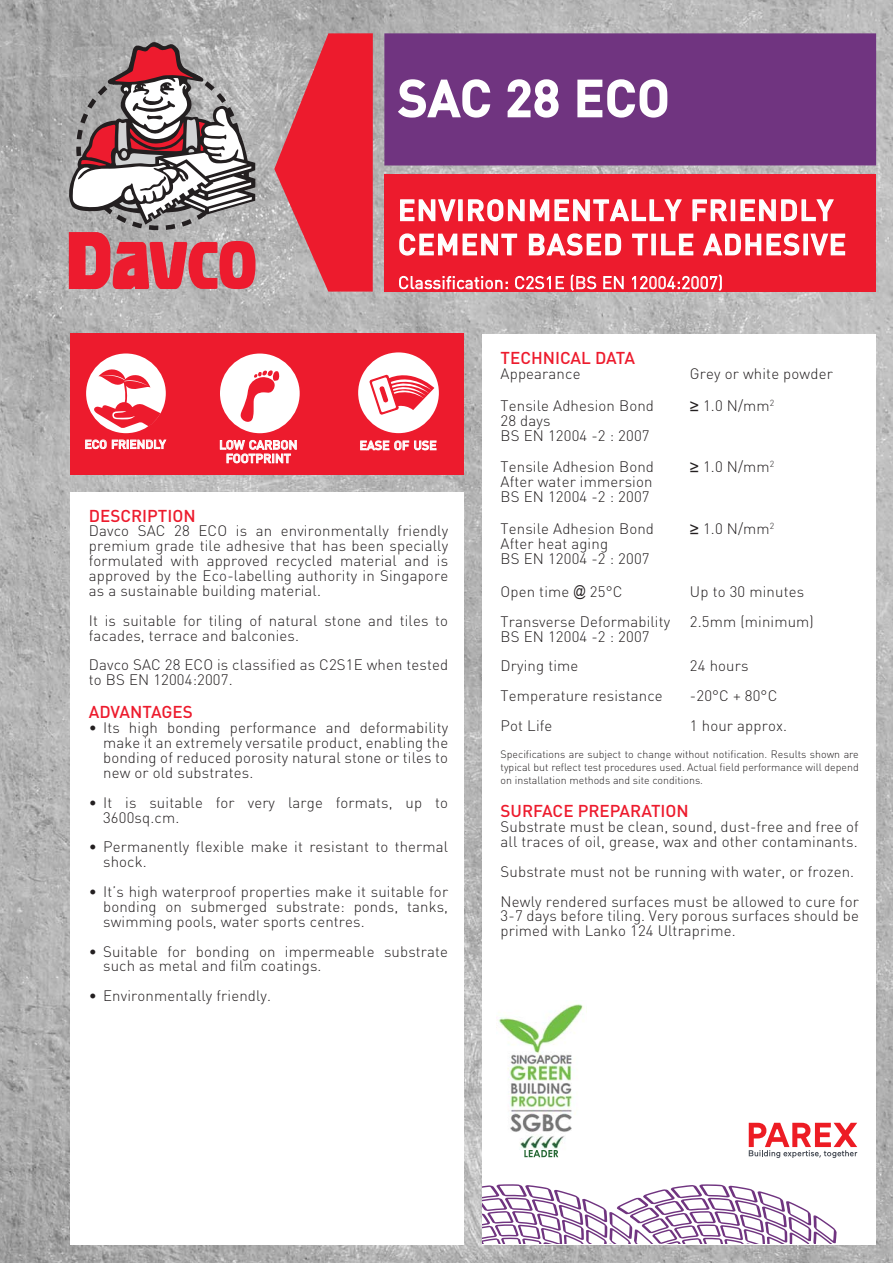
<style>
.page{position:relative;width:893px;height:1263px;background:#fff}
.page>*{position:absolute;margin:0;border:0;box-sizing:border-box;transform-origin:0 0}
.t1{font:500 49.5px "DIN";letter-spacing:.025em;color:#fff}
.t2{font:500 28.5px/34.2px "DIN";letter-spacing:.05em;color:#fff}
.t3{font:500 16.95px "DIN";color:#ed1b2d}
.t4{font:300 15px/14.9px "DIN";letter-spacing:.01em;color:#231f20}
.t5{font:500 12.45px/13.5px "DIN";color:#fff;text-align:center}
.t6{font:500 12px "DIN";color:#fff}
.t7{font:300 10.65px/12.8px "DIN";color:#231f20;text-align:justify}
.s1{font-family:"Arial Narrow";font-weight:400}
</style>
<div class="page">
<img style="left:0;top:0;width:893px;height:1263px">
<svg style="left:63px;top:42px;width:193px;height:247px"></svg>
<div style="left:70px;top:492px;width:394px;height:752px;background:#fff"></div>
<div style="left:483px;top:334px;width:393px;height:910px;background:#fff"></div>
<svg style="left:483px;top:1184px;width:354px;height:60px"></svg>
<div style="left:384px;top:174px;width:492px;height:118px;background:#ed1b2d"></div>
<svg style="left:274px;top:33px;width:99px;height:259px;background:#dc4754"></svg>
<div style="left:384px;top:33px;width:492px;height:132px;background:#703480"></div>
<svg style="left:398px;top:79px;width:93px;height:39px"></svg>
<svg style="left:507px;top:79px;width:52px;height:39px"></svg>
<svg style="left:577px;top:79px;width:91px;height:39px"></svg>
<svg style="left:400px;top:199px;width:282px;height:23px"></svg>
<svg style="left:692px;top:199px;width:142px;height:23px"></svg>
<svg style="left:399px;top:233px;width:119px;height:23px"></svg>
<svg style="left:528px;top:233px;width:94px;height:23px"></svg>
<svg style="left:632px;top:233px;width:62px;height:23px"></svg>
<svg style="left:703px;top:233px;width:143px;height:23px"></svg>
<svg style="left:399px;top:275px;width:109px;height:15px"></svg>
<svg style="left:515px;top:274px;width:82px;height:17px"></svg>
<svg style="left:603px;top:276px;width:21px;height:14px"></svg>
<svg style="left:632px;top:275px;width:16px;height:15px"></svg>
<div style="left:649px;top:276px;width:8px;height:13px;border:1px solid #fff;border-radius:3px"></div>
<div style="left:650px;top:277px;width:6px;height:11px;border:1px solid #fff;border-radius:2px"></div>
<div style="left:658px;top:276px;width:8px;height:13px;border:1px solid #fff;border-radius:3px"></div>
<div style="left:659px;top:277px;width:6px;height:11px;border:1px solid #fff;border-radius:2px"></div>
<svg style="left:667px;top:275px;width:23px;height:15px"></svg>
<div style="left:691px;top:276px;width:8px;height:13px;border:1px solid #fff;border-radius:3px"></div>
<div style="left:692px;top:277px;width:6px;height:11px;border:1px solid #fff;border-radius:2px"></div>
<div style="left:700px;top:276px;width:8px;height:13px;border:1px solid #fff;border-radius:3px"></div>
<div style="left:701px;top:277px;width:6px;height:11px;border:1px solid #fff;border-radius:2px"></div>
<svg style="left:709px;top:274px;width:13px;height:17px"></svg>
<div style="left:70px;top:334px;width:394px;height:141px;background:#ed1b2d"></div>
<svg style="left:220px;top:440px;width:77px;height:23px"></svg>
<div style="left:220px;top:353px;width:80px;height:80px;background:#fff;border-radius:50%"></div>
<svg style="left:241px;top:370px;width:38px;height:52px"></svg>
<svg style="left:360px;top:440px;width:76px;height:10px"></svg>
<div style="left:358px;top:352px;width:81px;height:81px;background:#fff;border-radius:50%"></div>
<svg style="left:369px;top:362px;width:65px;height:53px"></svg>
<svg style="left:85px;top:439px;width:81px;height:10px"></svg>
<div style="left:86px;top:353px;width:80px;height:80px;background:#fff;border-radius:50%"></div>
<svg style="left:94px;top:368px;width:67px;height:60px"></svg>
<img style="left:498px;top:1004px;width:86px;height:154px">
<img style="left:524px;top:1150px;width:34px;height:7px">
<svg style="left:749px;top:1123px;width:108px;height:35px"></svg>
<h1 class="t1" style="left:398px;top:81px;width:273px">SAC 28 ECO</h1>
<h2 class="t2" style="left:398px;top:196px;width:449px">ENVIRONMENTALLY FRIENDLY<br>CEMENT BASED TILE ADHESIVE</h2>
<p class="t6" style="left:85px;top:437px;width:83px">ECO FRIENDLY</p>
<p class="t5" style="left:360px;top:440px;width:79px">EASE OF USE</p>
<p class="t5" style="left:219px;top:439px;width:80px">LOW CARBON<br>FOOTPRINT</p>
<p class="t3" style="left:89px;top:506px;width:108px">DESCRIPTION</p>
<p class="t4" style="left:89px;top:525px;width:361px;text-align:justify">Davco SAC 28 ECO is an environmentally friendly premium grade tile adhesive that has been specially formulated with approved recycled material and is approved by the Eco-labelling authority in Singapore as a sustainable building material.</p>
<p class="t4" style="left:89px;top:615px;width:361px">It is suitable for tiling of natural stone and tiles to facades, terrace and balconies.</p>
<p class="t4" style="left:89px;top:659px;width:361px">Davco SAC 28 ECO is classified as C2S1E when tested to BS EN 12004:2007.</p>
<p class="t3" style="left:89px;top:703px;width:105px">ADVANTAGES</p>
<p class="t4" style="left:103px;top:722px;width:347px;text-align:justify;text-indent:-14px">• Its high bonding performance and deformability make it an extremely versatile product, enabling the bonding of reduced porosity natural stone or tiles to new or old substrates.</p>
<p class="t4" style="left:103px;top:797px;width:347px;text-indent:-14px">• It is suitable for very large formats, up to<br>3600sq.cm.</p>
<p class="t4" style="left:103px;top:841px;width:347px;text-indent:-14px">• Permanently flexible make it resistant to thermal shock.</p>
<p class="t4" style="left:103px;top:886px;width:347px;text-align:justify;text-indent:-14px">• It’s high waterproof properties make it suitable for bonding on submerged substrate: ponds, tanks, swimming pools, water sports centres.</p>
<p class="t4" style="left:103px;top:945px;width:347px;text-indent:-14px">• Suitable for bonding on impermeable substrate such as metal and film coatings.</p>
<p class="t4" style="left:89px;top:990px;width:184px">• Environmentally friendly.</p>
<p class="t3" style="left:501px;top:348px;width:136px">TECHNICAL DATA</p>
<p class="t4" style="left:501px;top:368px;width:81px">Appearance</p>
<p class="t4" style="left:690px;top:368px;width:144px">Grey or white powder</p>
<p class="t4" style="left:501px;top:400px;width:155px">Tensile Adhesion Bond</p>
<p class="t4" style="left:703px;top:400px;width:73px">1.0 N/mm<sup>2</sup></p>
<p class="t4" style="left:501px;top:415px;width:151px">28 days<br>BS EN 12004 -2 : 2007</p>
<p class="t4" style="left:501px;top:461px;width:155px">Tensile Adhesion Bond</p>
<p class="t4" style="left:703px;top:461px;width:73px">1.0 N/mm<sup>2</sup></p>
<p class="t4" style="left:501px;top:476px;width:153px">After water immersion<br>BS EN 12004 -2 : 2007</p>
<p class="t4" style="left:501px;top:523px;width:155px">Tensile Adhesion Bond</p>
<p class="t4" style="left:703px;top:523px;width:73px">1.0 N/mm<sup>2</sup></p>
<p class="t4" style="left:501px;top:538px;width:151px">After heat aging<br>BS EN 12004 -2 : 2007</p>
<p class="t4" style="left:501px;top:586px;width:123px">Open time <span class="s1">@</span> 25°C</p>
<p class="t4" style="left:690px;top:586px;width:116px">Up to 30 minutes</p>
<p class="t4" style="left:501px;top:616px;width:171px">Transverse Deformability</p>
<p class="t4" style="left:690px;top:616px;width:125px">2.5mm (minimum)</p>
<p class="t4" style="left:501px;top:623px;width:151px;line-height:29.7px">BS EN 12004 -2 : 2007<br>Drying time</p>
<p class="t4" style="left:690px;top:660px;width:60px">24 hours</p>
<p class="t4" style="left:501px;top:690px;width:164px">Temperature resistance</p>
<p class="t4" style="left:690px;top:690px;width:89px">-20°C + 80°C</p>
<p class="t4" style="left:501px;top:720px;width:53px">Pot Life</p>
<p class="t4" style="left:690px;top:720px;width:99px">1 hour approx.</p>
<p class="t7" style="left:501px;top:749px;width:360px">Specifications are subject to change without notification. Results shown are typical but reflect test procedures used. Actual field performance will depend on installation methods and site conditions.</p>
<p class="t3" style="left:501px;top:801px;width:190px">SURFACE PREPARATION</p>
<p class="t4" style="left:501px;top:821px;width:360px">Substrate must be clean, sound, dust-free and free of all traces of oil, grease, wax and other contaminants.</p>
<p class="t4" style="left:501px;top:858px;width:360px;line-height:29.7px">Substrate must not be running with water, or frozen.<br>Newly rendered surfaces must be allowed to cure for</p>
<p class="t4" style="left:501px;top:910px;width:360px">3-7 days before tiling. Very porous surfaces should be primed with Lanko 124 Ultraprime.</p>
</div>
